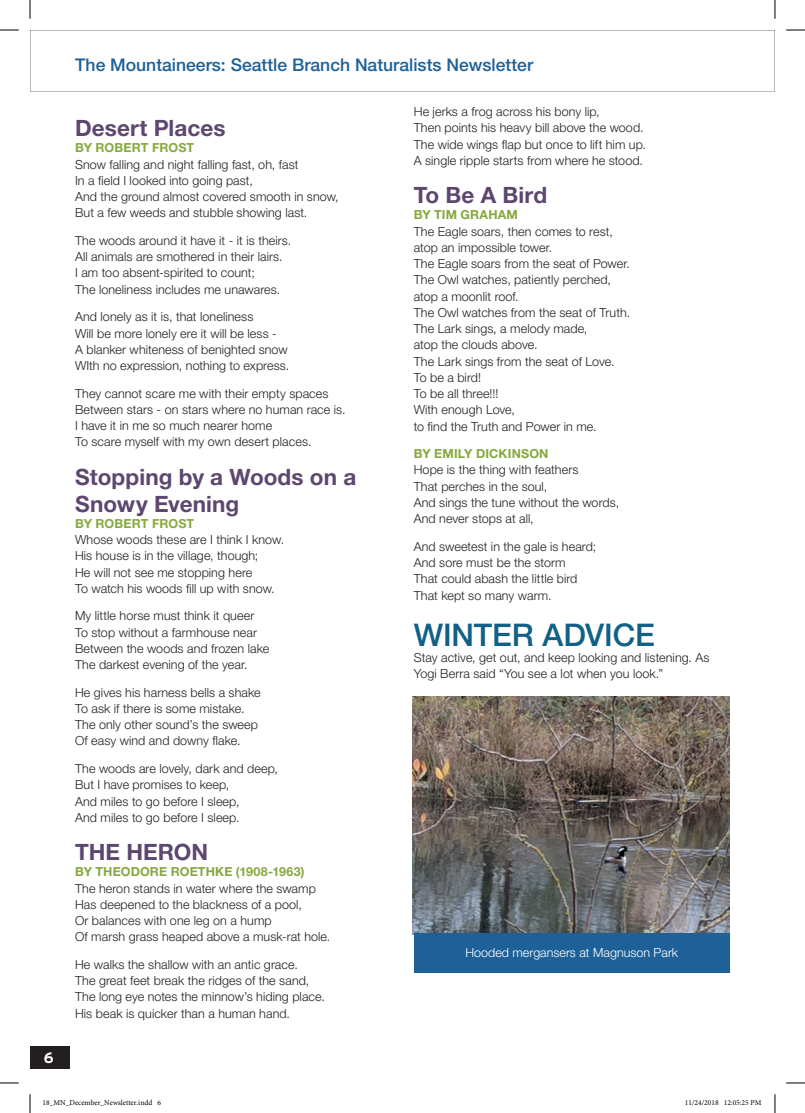
<style>
.page{position:relative;width:805px;height:1113px;background:#fff}
.page>*{position:absolute;margin:0;border:0;box-sizing:border-box;transform-origin:0 0}
.t1{font:500 31.25px "Helvetica Neue LT Std";letter-spacing:-.005em;color:#106087}
.t2{font:700 22.5px/27px "Helvetica Neue LT Std";letter-spacing:.005em;color:#5d476f}
.t3{font:500 17.5px "Helvetica Neue LT Std";color:#1d6198}
.t4{font:700 15px "Interstate";color:#fff}
.t5{font:300 12.5px/16.2px "Helvetica Neue LT Std";letter-spacing:.005em;color:#231f20}
.t6{font:700 12.5px "Helvetica Neue LT Std";letter-spacing:.01em;color:#86a83d}
.t7{font:300 12.5px "Helvetica Neue LT Std";color:#fff}
.t8{font:7.5px "Minion Pro";color:#000}
</style>
<div class="page">
<svg style="left:30px;top:30px;width:744px;height:61px"></svg>
<div style="left:30px;top:1046px;width:39px;height:22px;background:#231f20"></div>
<img style="left:412px;top:696px;width:316px;height:238px">
<div style="left:414px;top:932px;width:315px;height:40px;background:#1d6198"></div>
<svg style="left:0;top:29px;width:19px;height:2px"></svg>
<svg style="left:786px;top:29px;width:18px;height:2px"></svg>
<svg style="left:0;top:1082px;width:19px;height:1px"></svg>
<svg style="left:786px;top:1082px;width:18px;height:1px"></svg>
<svg style="left:29px;top:0;width:2px;height:19px"></svg>
<svg style="left:29px;top:1094px;width:2px;height:18px"></svg>
<svg style="left:774px;top:0;width:1px;height:19px"></svg>
<svg style="left:774px;top:1094px;width:1px;height:18px"></svg>
<svg style="left:43px;top:1064px;width:27px;height:5px"></svg>
<h3 class="t3" style="left:75px;top:54px;width:459px">The Mountaineers: Seattle Branch Naturalists Newsletter</h3>
<p class="t4" style="left:44px;top:1048px;width:11px">6</p>
<h2 class="t2" style="left:75px;top:114px;width:152px">Desert Places</h2>
<p class="t6" style="left:75px;top:140px;width:121px">BY ROBERT FROST</p>
<p class="t5" style="left:75px;top:156px;width:265px">Snow falling and night falling fast, oh, fast<br>In a field I looked into going past,<br>And the ground almost covered smooth in snow, But a few weeds and stubble showing last.</p>
<p class="t5" style="left:75px;top:232px;width:217px">The woods around it have it - it is theirs.<br>All animals are smothered in their lairs.<br>I am too absent-spirited to count;<br>The loneliness includes me unawares.</p>
<p class="t5" style="left:75px;top:308px;width:216px">And lonely as it is, that loneliness<br>Will be more lonely ere it will be less -<br>A blanker whiteness of benighted snow WIth no expression, nothing to express.</p>
<p class="t5" style="left:75px;top:384px;width:272px">They cannot scare me with their empty spaces Between stars - on stars where no human race is.<br>I have it in me so much nearer home<br>To scare myself with my own desert places.</p>
<h2 class="t2" style="left:75px;top:462px;width:282px">Stopping by a Woods on a<br>Snowy Evening</h2>
<p class="t6" style="left:75px;top:515px;width:121px">BY ROBERT FROST</p>
<p class="t5" style="left:75px;top:531px;width:210px">Whose woods these are I think I know.<br>His house is in the village, though;<br>He will not see me stopping here<br>To watch his woods fill up with snow.</p>
<p class="t5" style="left:75px;top:607px;width:196px">My little horse must think it queer<br>To stop without a farmhouse near<br>Between the woods and frozen lake<br>The darkest evening of the year.</p>
<p class="t5" style="left:75px;top:683px;width:187px">He gives his harness bells a shake<br>To ask if there is some mistake.<br>The only other sound’s the sweep<br>Of easy wind and downy flake.</p>
<p class="t5" style="left:75px;top:760px;width:204px">The woods are lovely, dark and deep,<br>But I have promises to keep,<br>And miles to go before I sleep,<br>And miles to go before I sleep.</p>
<h2 class="t2" style="left:75px;top:838px;width:134px">THE HERON</h2>
<p class="t6" style="left:75px;top:864px;width:231px">BY THEODORE ROETHKE (1908-1963)</p>
<p class="t5" style="left:75px;top:879px;width:257px">The heron stands in water where the swamp Has deepened to the blackness of a pool,<br>Or balances with one leg on a hump<br>Of marsh grass heaped above a musk-rat hole.</p>
<p class="t5" style="left:75px;top:955px;width:251px">He walks the shallow with an antic grace.<br>The great feet break the ridges of the sand, The long eye notes the minnow’s hiding place.<br>His beak is quicker than a human hand.</p>
<p class="t5" style="left:413px;top:103px;width:234px">He jerks a frog across his bony lip,<br>Then points his heavy bill above the wood.<br>The wide wings flap but once to lift him up.<br>A single ripple starts from where he stood.</p>
<h2 class="t2" style="left:413px;top:181px;width:135px">To Be A Bird</h2>
<p class="t6" style="left:413px;top:207px;width:106px">BY TIM GRAHAM</p>
<p class="t5" style="left:413px;top:223px;width:218px">The Eagle soars, then comes to rest, atop an impossible tower.<br>The Eagle soars from the seat of Power.<br>The Owl watches, patiently perched, atop a moonlit roof.<br>The Owl watches from the seat of Truth.<br>The Lark sings, a melody made,<br>atop the clouds above.<br>The Lark sings from the seat of Love.<br>To be a bird!<br>To be all three!!!<br>With enough Love,<br>to find the Truth and Power in me.</p>
<p class="t6" style="left:413px;top:446px;width:136px">BY EMILY DICKINSON</p>
<p class="t5" style="left:413px;top:461px;width:207px">Hope is the thing with feathers<br>That perches in the soul,<br>And sings the tune without the words,<br>And never stops at all,</p>
<p class="t5" style="left:413px;top:538px;width:184px">And sweetest in the gale is heard;<br>And sore must be the storm<br>That could abash the little bird<br>That kept so many warm.</p>
<h1 class="t1" style="left:413px;top:616px;width:242px">WINTER ADVICE</h1>
<p class="t5" style="left:413px;top:649px;width:297px">Stay active, get out, and keep looking and listening. As<br>Yogi Berra said “You see a lot when you look.”</p>
<p class="t7" style="left:465px;top:944px;width:214px">Hooded mergansers at Magnuson Park</p>
<p class="t8" style="left:42px;top:1097px;width:120px">18_MN_December_Newsletter.indd 6</p>
<p class="t8" style="left:684px;top:1097px;width:78px">11/24/2018 12:05:25 PM</p>
</div>
